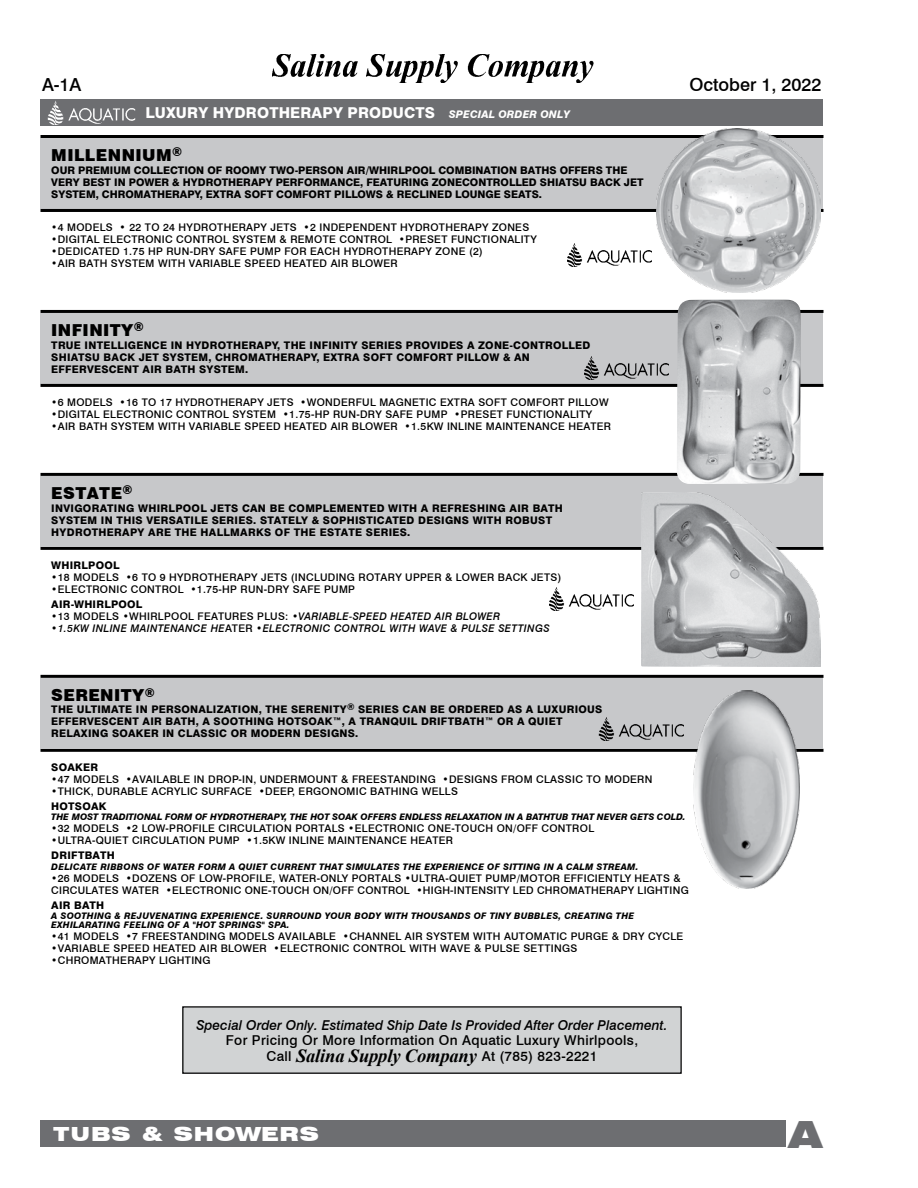
<style>
.page{position:relative;width:918px;height:1188px;background:#fff}
.page>*{position:absolute;margin:0;border:0;box-sizing:border-box;transform-origin:0 0}
.t1{font:900 expanded 37.5px "Swiss 721 BT";color:#6d6e71}
.t2{font:900 expanded 19.5px "Swiss 721 BT";letter-spacing:.05em;color:#fff}
.t3{font:500 18px "Swiss 721 BT";color:#000}
.t4{font:900 16.5px "Swiss 721 BT";letter-spacing:.025em;color:#000}
.t5{font:800 15px "Swiss 721 BT";letter-spacing:.01em;color:#fff}
.t6{font:500 13.65px/16px "Swiss 721 BT";letter-spacing:.025em;color:#000;text-align:center}
.t7{font:italic 500 13.65px "Swiss 721 BT";color:#000}
.t8{font:500 10.5px/12px "Swiss 721 BT";letter-spacing:.03em;color:#000}
.t9{font:800 10.5px/12px "Swiss 721 BT";letter-spacing:.025em;color:#000}
.t10{font:800 10.5px/12px "Swiss 721 BT";color:#000}
.t11{font:italic 500 10.5px "Swiss 721 BT";letter-spacing:.03em;color:#000}
.t12{font:italic 800 9px/9px "Swiss 721 BT";letter-spacing:.025em;color:#000}
.t13{font:italic 800 9px "Swiss 721 BT";color:#000}
.s1{font-style:italic;font-size:10.5px}
.s2{font-style:italic}
.s3{font-style:normal}
.s4{font-family:"Times New Roman";font-weight:700;font-style:italic;font-size:18.6px}
</style>
<div class="page">
<img style="left:272px;top:54px;width:321px;height:29px">
<div style="left:40px;top:1120px;width:746px;height:28px;background:#6d6e71"></div>
<div style="left:40px;top:99px;width:784px;height:27px;background:#6d6e71"></div>
<img style="left:48px;top:101px;width:87px;height:24px">
<hr style="left:40px;top:135px;width:784px;height:3px;background:#000">
<div style="left:40px;top:138px;width:784px;height:71px;background:#c7c8ca"></div>
<hr style="left:40px;top:209px;width:784px;height:3px;background:#000">
<hr style="left:40px;top:310px;width:784px;height:3px;background:#000">
<div style="left:40px;top:313px;width:784px;height:71px;background:#c7c8ca"></div>
<hr style="left:40px;top:384px;width:784px;height:3px;background:#000">
<img style="left:657px;top:129px;width:164px;height:163px">
<img style="left:567px;top:243px;width:85px;height:24px">
<img style="left:584px;top:356px;width:85px;height:24px">
<hr style="left:40px;top:473px;width:784px;height:3px;background:#000">
<hr style="left:40px;top:547px;width:784px;height:3px;background:#000">
<div style="left:40px;top:476px;width:784px;height:71px;background:#c7c8ca"></div>
<img style="left:641px;top:493px;width:180px;height:174px">
<img style="left:549px;top:587px;width:85px;height:24px">
<hr style="left:40px;top:675px;width:784px;height:3px;background:#000">
<hr style="left:40px;top:749px;width:784px;height:3px;background:#000">
<div style="left:40px;top:678px;width:784px;height:71px;background:#c7c8ca"></div>
<img style="left:599px;top:717px;width:85px;height:24px">
<img style="left:694px;top:690px;width:105px;height:199px">
<div style="left:183px;top:1007px;width:498px;height:66px;background:#d1d3d4"></div>
<div style="left:182px;top:1006px;width:500px;height:68px;border:1px solid #000"></div>
<img style="left:677px;top:300px;width:124px;height:184px">
<h3 class="t3" style="left:42px;top:74px;width:41px">A-1A</h3>
<h3 class="t3" style="left:690px;top:74px;width:134px">October 1, 2022</h3>
<h3 class="t5" style="left:146px;top:103px;width:426px">LUXURY HYDROTHERAPY PRODUCTS <span class="s1">SPECIAL ORDER ONLY</span></h3>
<h3 class="t4" style="left:51px;top:145px;width:132px">MILLENNIUM<sup>®</sup></h3>
<p class="t10" style="left:51px;top:164px;width:594px">OUR PREMIUM COLLECTION OF ROOMY TWO-PERSON AIR/WHIRLPOOL COMBINATION BATHS OFFERS THE<br>VERY BEST IN POWER &amp; HYDROTHERAPY PERFORMANCE, FEATURING ZONECONTROLLED SHIATSU BACK JET<br>SYSTEM, CHROMATHERAPY, EXTRA SOFT COMFORT PILLOWS &amp; RECLINED LOUNGE SEATS.</p>
<p class="t8" style="left:51px;top:221px;width:479px">•4 MODELS • 22 TO 24 HYDROTHERAPY JETS •2 INDEPENDENT HYDROTHERAPY ZONES</p>
<p class="t8" style="left:51px;top:233px;width:487px">•DIGITAL ELECTRONIC CONTROL SYSTEM &amp; REMOTE CONTROL •PRESET FUNCTIONALITY</p>
<p class="t8" style="left:51px;top:245px;width:433px">•DEDICATED 1.75 HP RUN-DRY SAFE PUMP FOR EACH HYDROTHERAPY ZONE (2)</p>
<p class="t8" style="left:51px;top:257px;width:348px">•AIR BATH SYSTEM WITH VARIABLE SPEED HEATED AIR BLOWER</p>
<h3 class="t4" style="left:51px;top:320px;width:94px">INFINITY<sup>®</sup></h3>
<p class="t9" style="left:51px;top:339px;width:540px">TRUE INTELLIGENCE IN HYDROTHERAPY, THE INFINITY SERIES PROVIDES A ZONE-CONTROLLED<br>SHIATSU BACK JET SYSTEM, CHROMATHERAPY, EXTRA SOFT COMFORT PILLOW &amp; AN<br>EFFERVESCENT AIR BATH SYSTEM.</p>
<p class="t8" style="left:51px;top:396px;width:559px">•6 MODELS •16 TO 17 HYDROTHERAPY JETS •WONDERFUL MAGNETIC EXTRA SOFT COMFORT PILLOW</p>
<p class="t8" style="left:51px;top:408px;width:542px">•DIGITAL ELECTRONIC CONTROL SYSTEM •1.75-HP RUN-DRY SAFE PUMP •PRESET FUNCTIONALITY</p>
<p class="t8" style="left:51px;top:420px;width:561px">•AIR BATH SYSTEM WITH VARIABLE SPEED HEATED AIR BLOWER •1.5KW INLINE MAINTENANCE HEATER</p>
<h3 class="t4" style="left:51px;top:483px;width:83px">ESTATE<sup>®</sup></h3>
<p class="t9" style="left:51px;top:502px;width:513px">INVIGORATING WHIRLPOOL JETS CAN BE COMPLEMENTED WITH A REFRESHING AIR BATH<br>SYSTEM IN THIS VERSATILE SERIES. STATELY &amp; SOPHISTICATED DESIGNS WITH ROBUST<br>HYDROTHERAPY ARE THE HALLMARKS OF THE ESTATE SERIES.</p>
<p class="t9" style="left:51px;top:559px;width:70px">WHIRLPOOL</p>
<p class="t8" style="left:51px;top:571px;width:512px">•18 MODELS •6 TO 9 HYDROTHERAPY JETS (INCLUDING ROTARY UPPER &amp; LOWER BACK JETS)</p>
<p class="t8" style="left:51px;top:583px;width:305px">•ELECTRONIC CONTROL •1.75-HP RUN-DRY SAFE PUMP</p>
<p class="t9" style="left:51px;top:598px;width:93px">AIR-WHIRLPOOL</p>
<p class="t8" style="left:51px;top:610px;width:451px">•13 MODELS •WHIRLPOOL FEATURES PLUS: •<span class="s2">VARIABLE-SPEED HEATED AIR BLOWER</span></p>
<p class="t11" style="left:51px;top:622px;width:500px"><span class="s3">•</span>1.5KW INLINE MAINTENANCE HE<span class="s3">ATER •</span>ELECTRONIC CONTROL WITH WAVE &amp; PULSE SETTINGS</p>
<h3 class="t4" style="left:51px;top:685px;width:105px">SERENITY<sup>®</sup></h3>
<p class="t9" style="left:51px;top:703px;width:553px">THE ULTIMATE IN PERSONALIZATION, THE SERENITY<sup>®</sup> SERIES CAN BE ORDERED AS A LUXURIOUS<br>EFFERVESCENT AIR BATH, A SOOTHING HOTSOAK™, A TRANQUIL DRIFTBATH™ OR A QUIET<br>RELAXING SOAKER IN CLASSIC OR MODERN DESIGNS.</p>
<p class="t9" style="left:51px;top:761px;width:48px">SOAKER</p>
<p class="t8" style="left:51px;top:773px;width:603px">•47 MODELS •AVAILABLE IN DROP-IN, UNDERMOUNT &amp; FREESTANDING •DESIGNS FROM CLASSIC TO MODERN</p>
<p class="t8" style="left:51px;top:785px;width:408px">•THICK, DURABLE ACRYLIC SURFACE •DEEP, ERGONOMIC BATHING WELLS</p>
<p class="t9" style="left:51px;top:800px;width:57px">HOTSOAK</p>
<p class="t13" style="left:51px;top:811px;width:636px">THE MOST TRADITIONAL FORM OF HYDROTHERAPY, THE HOT SOAK OFFERS ENDLESS RELAXATION IN A BATHTUB THAT NEVER GETS COLD.</p>
<p class="t8" style="left:51px;top:822px;width:544px">•32 MODELS •2 LOW-PROFILE CIRCULATION PORTALS •ELECTRONIC ONE-TOUCH ON/OFF CONTROL</p>
<p class="t8" style="left:51px;top:834px;width:403px">•ULTRA-QUIET CIRCULATION PUMP •1.5KW INLINE MAINTENANCE HEATER</p>
<p class="t9" style="left:51px;top:849px;width:65px">DRIFTBATH</p>
<p class="t12" style="left:51px;top:862px;width:589px">DELICATE RIBBONS OF WATER FORM A QUIET CURRENT THAT SIMULATES THE EXPERIENCE OF SITTING IN A CALM STREAM.</p>
<p class="t8" style="left:51px;top:872px;width:639px">•26 MODELS •DOZENS OF LOW-PROFILE, WATER-ONLY PORTALS •ULTRA-QUIET PUMP/MOTOR EFFICIENTLY HEATS &amp;<br>CIRCULATES WATER •ELECTRONIC ONE-TOUCH ON/OFF CONTROL •HIGH-INTENSITY LED CHROMATHERAPY LIGHTING</p>
<p class="t9" style="left:51px;top:899px;width:54px">AIR BATH</p>
<p class="t12" style="left:51px;top:911px;width:584px">A SOOTHING &amp; REJUVENATING EXPERIENCE. SURROUND YOUR BODY WITH THOUSANDS OF TINY BUBBLES, CREATING THE<br>EXHILARATING FEELING OF A "HOT SPRINGS" SPA.</p>
<p class="t8" style="left:51px;top:930px;width:634px">•41 MODELS •7 FREESTANDING MODELS AVAILABLE •CHANNEL AIR SYSTEM WITH AUTOMATIC PURGE &amp; DRY CYCLE</p>
<p class="t8" style="left:51px;top:942px;width:528px">•VARIABLE SPEED HEATED AIR BLOWER •ELECTRONIC CONTROL WITH WAVE &amp; PULSE SETTINGS</p>
<p class="t8" style="left:51px;top:954px;width:161px">•CHROMATHERAPY LIGHTING</p>
<h3 class="t7" style="left:196px;top:1017px;width:473px">Special Order Only. Estimated Ship Date Is Provided After Order Placement.</h3>
<h3 class="t6" style="left:226px;top:1032px;width:414px">For Pricing Or More Information On Aquatic Luxury Whirlpools,<br>Call <span class="s4">Salina Supply Company</span> At (785) 823-2221</h3>
<h2 class="t2" style="left:54px;top:1123px;width:267px">TUBS &amp; SHOWERS</h2>
<h1 class="t1" style="left:789px;top:1111px;width:35px">A</h1>
</div>
